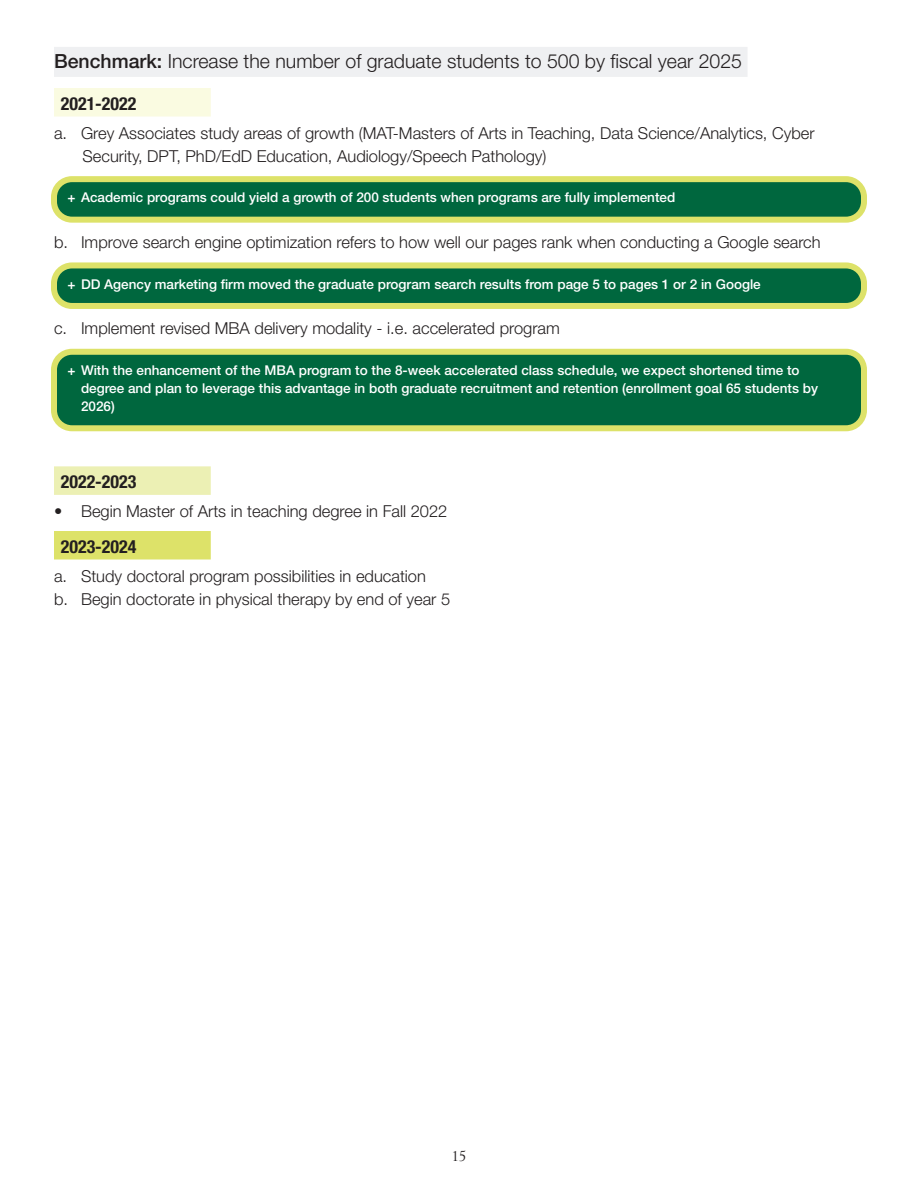
<style>
.page{position:relative;width:918px;height:1188px;background:#fff}
.page>*{position:absolute;margin:0;border:0;box-sizing:border-box;transform-origin:0 0}
.Benchmark{font:300 19.5px "Helvetica Neue LT Std";color:#231f20}
.Year_1_Bar_Headline{font:700 condensed 18px "Helvetica Neue LT Std";color:#231f20}
.Year_2_Bar_Headline{font:700 condensed 18px "Helvetica Neue LT Std";color:#231f20}
.Year_3_Bar_Headline{font:700 condensed 18px "Helvetica Neue LT Std";color:#231f20}
.t1{font:300 16.5px/22.5px "Helvetica Neue LT Std";color:#231f20}
.t2{font:15px "Goudy Old Style T";color:#231f20}
.t3{font:500 13.5px/18px "Helvetica Neue LT Std";color:#fff}
.s1{font-weight:500}
</style>
<div class="page">
<div style="left:54px;top:47px;width:694px;height:30px;background:#eff0f2"></div>
<div style="left:54px;top:88px;width:157px;height:29px;background:#fafbe1"></div>
<div style="left:54px;top:179px;width:810px;height:41px;background:#00673e;border-radius:14px"></div>
<div style="left:51px;top:176px;width:816px;height:47px;border:6px solid #dde269;border-radius:18px"></div>
<div style="left:54px;top:265px;width:810px;height:41px;background:#00673e;border-radius:14px"></div>
<div style="left:51px;top:262px;width:816px;height:47px;border:6px solid #dde269;border-radius:18px"></div>
<div style="left:54px;top:352px;width:810px;height:76px;background:#00673e;border-radius:14px"></div>
<div style="left:51px;top:349px;width:816px;height:82px;border:6px solid #dde269;border-radius:18px"></div>
<div style="left:54px;top:466px;width:157px;height:29px;background:#ecf0b4"></div>
<div style="left:54px;top:531px;width:157px;height:29px;background:#dde269"></div>
<p class="Benchmark" style="left:54px;top:49px;width:690px"><span class="s1">Benchmark:</span> Increase the number of graduate students to 500 by fiscal year 2025</p>
<p class="Year_1_Bar_Headline" style="left:61px;top:92px;width:77px">2021-2022</p>
<p class="t1" style="left:82px;top:122px;width:734px;text-indent:-28px">a. Grey Associates study areas of growth (MAT-Masters of Arts in Teaching, Data Science/Analytics, Cyber<br>Security, DPT, PhD/EdD Education, Audiology/Speech Pathology)</p>
<p class="t3" style="left:68px;top:188px;width:609px">+ Academic programs could yield a growth of 200 students when programs are fully implemented</p>
<p class="t1" style="left:54px;top:230px;width:768px">b. Improve search engine optimization refers to how well our pages rank when conducting a Google search</p>
<p class="t3" style="left:68px;top:275px;width:695px">+ DD Agency marketing firm moved the graduate program search results from page 5 to pages 1 or 2 in Google</p>
<p class="t1" style="left:54px;top:317px;width:507px">c. Implement revised MBA delivery modality - i.e. accelerated program</p>
<p class="t3" style="left:81px;top:361px;width:739px;text-indent:-14px">+ With the enhancement of the MBA program to the 8-week accelerated class schedule, we expect shortened time to degree and plan to leverage this advantage in both graduate recruitment and retention (enrollment goal 65 students by<br>2026)</p>
<p class="Year_2_Bar_Headline" style="left:61px;top:471px;width:77px">2022-2023</p>
<p class="t1" style="left:54px;top:500px;width:395px">• Begin Master of Arts in teaching degree in Fall 2022</p>
<p class="Year_3_Bar_Headline" style="left:61px;top:535px;width:77px">2023-2024</p>
<p class="t1" style="left:54px;top:565px;width:374px">a. Study doctoral program possibilities in education</p>
<p class="t1" style="left:54px;top:587px;width:398px">b. Begin doctorate in physical therapy by end of year 5</p>
<p class="t2" style="left:452px;top:1148px;width:16px">15</p>
</div>
